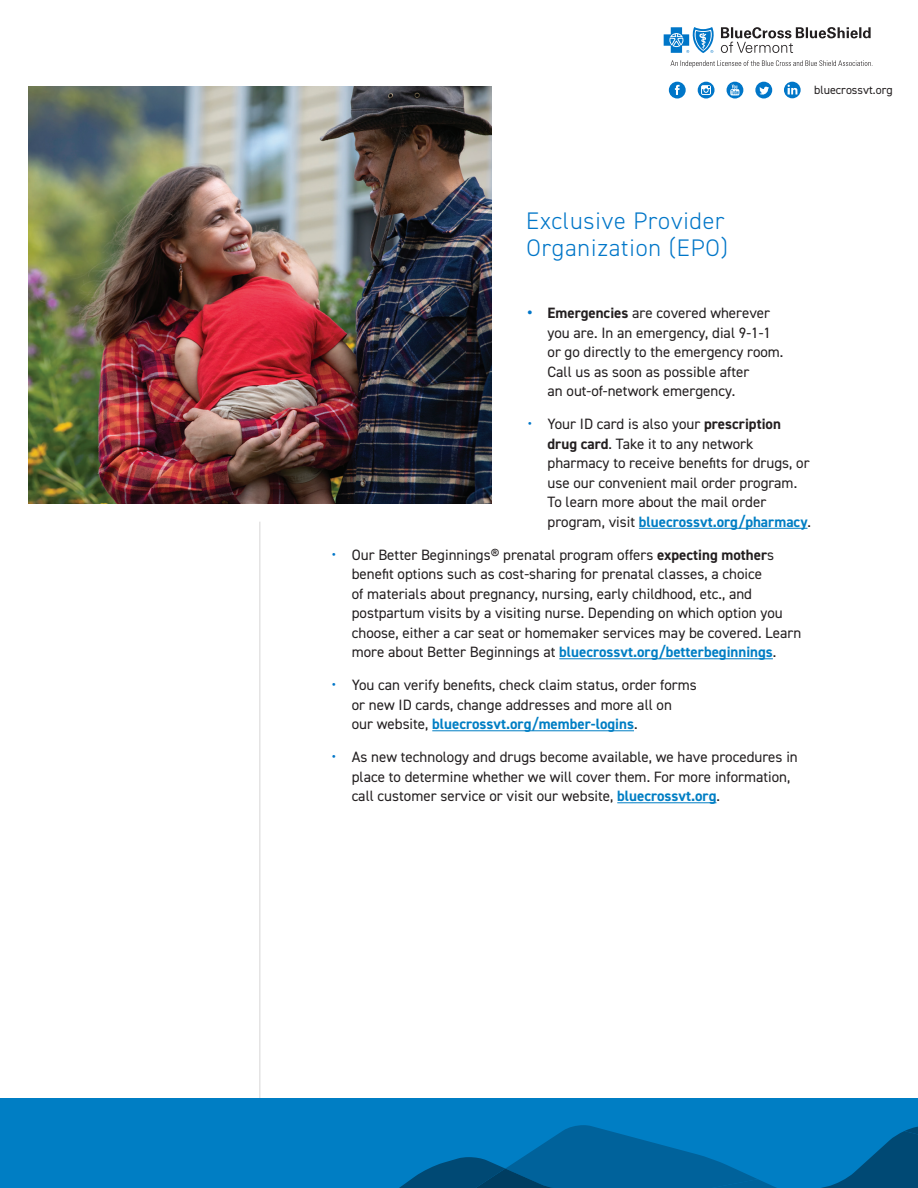
<style>
.page{position:relative;width:918px;height:1188px;background:#fff}
.page>*{position:absolute;margin:0;border:0;box-sizing:border-box;transform-origin:0 0}
.Upper_and_Lower_Ligh{font:300 24px/27.8px "DIN2014";letter-spacing:.035em;color:#0076c8}
.t1{font:15px/19.5px "DIN2014";color:#231f20}
.body_copy_black{font:12px "DIN2014";color:#231f20}
.s1{font-weight:700;font-size:16.5px;color:#0076c8}
.s2{font-weight:700}
.s3{font-size:16.5px;color:#0076c8}
.s4{font-weight:700;color:#007ec4}
</style>
<div class="page">
<hr style="left:259px;top:522px;width:1px;height:666px;background:#231f20">
<hr style="left:639px;top:528px;width:169px;height:1px;background:#007ec4">
<hr style="left:559px;top:658px;width:214px;height:1px;background:#007ec4">
<hr style="left:432px;top:730px;width:202px;height:1px;background:#007ec4">
<hr style="left:617px;top:802px;width:99px;height:1px;background:#007ec4">
<div style="left:0;top:1099px;width:918px;height:89px;background:#007ec4"></div>
<svg style="left:399px;top:1125px;width:519px;height:63px"></svg>
<img style="left:29px;top:86px;width:462px;height:417px">
<svg style="left:671px;top:60px;width:201px;height:7px"></svg>
<svg style="left:721px;top:27px;width:150px;height:26px"></svg>
<svg style="left:664px;top:27px;width:50px;height:26px"></svg>
<svg style="left:669px;top:82px;width:17px;height:17px"></svg>
<svg style="left:755px;top:82px;width:17px;height:17px"></svg>
<svg style="left:698px;top:82px;width:17px;height:17px"></svg>
<svg style="left:727px;top:82px;width:16px;height:17px"></svg>
<svg style="left:784px;top:82px;width:17px;height:16px"></svg>
<p class="Upper_and_Lower_Ligh" style="left:526px;top:206px;width:203px">Exclusive Provider<br>Organization (EPO)</p>
<p class="body_copy_black" style="left:814px;top:82px;width:80px">bluecrossvt.org</p>
<p class="t1" style="left:548px;top:303px;width:237px;text-indent:-20px"><span class="s1">•</span> <span class="s2">Emergencies</span> are covered wherever you are. In an emergency, dial 9-1-1 or go directly to the emergency room.<br>Call us as soon as possible after<br>an out-of-network emergency.</p>
<p class="t1" style="left:548px;top:414px;width:265px;text-indent:-20px"><span class="s3">•</span> Your ID card is also your <span class="s2">prescription drug card</span>. Take it to any network pharmacy to receive benefits for drugs, or use our convenient mail order program.<br>To learn more about the mail order program, visit <span class="s4">bluecrossvt.org/pharmacy</span>.</p>
<p class="t1" style="left:352px;top:545px;width:451px;text-indent:-20px"><span class="s3">•</span> Our Better Beginnings® prenatal program offers <span class="s2">expecting mother</span>s benefit options such as cost-sharing for prenatal classes, a choice<br>of materials about pregnancy, nursing, early childhood, etc., and postpartum visits by a visiting nurse. Depending on which option you choose, either a car seat or homemaker services may be covered. Learn more about Better Beginnings at <span class="s4">bluecrossvt.org/betterbeginnings</span>.</p>
<p class="t1" style="left:352px;top:675px;width:346px;text-indent:-20px"><span class="s3">•</span> You can verify benefits, check claim status, order forms or new ID cards, change addresses and more all on our website, <span class="s4">bluecrossvt.org/member-logins</span>.</p>
<p class="t1" style="left:352px;top:747px;width:448px;text-indent:-20px"><span class="s3">•</span> As new technology and drugs become available, we have procedures in place to determine whether we will cover them. For more information, call customer service or visit our website, <span class="s4">bluecrossvt.org</span>.</p>
</div>
